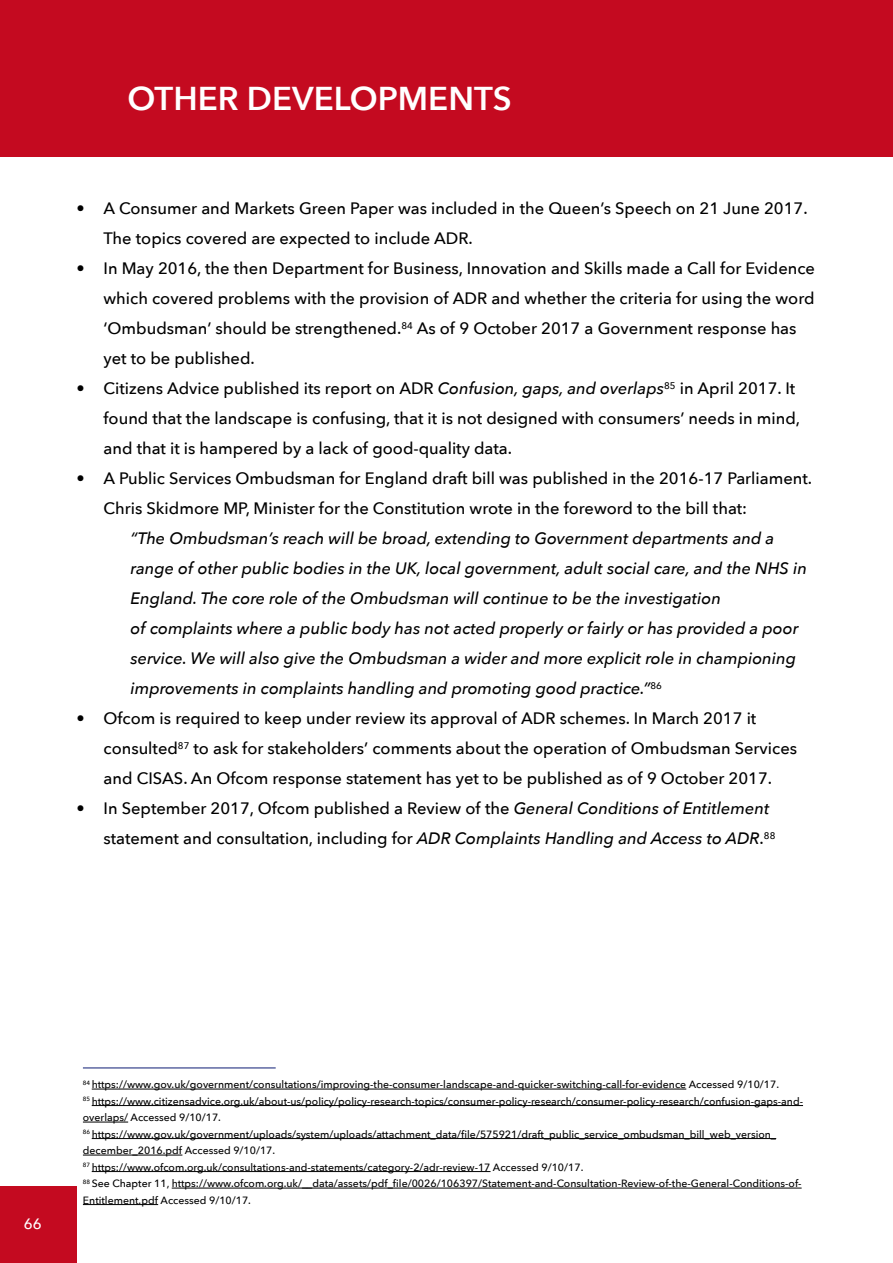
<style>
.page{position:relative;width:893px;height:1263px;background:#fff}
.page>*{position:absolute;margin:0;border:0;box-sizing:border-box;transform-origin:0 0}
.t1{font:600 33px "Avenir Next";color:#fff}
.t2{font:500 16.5px/30px "Avenir Next";color:#000}
.t3{font:italic 500 16.5px/30px "Avenir Next";color:#000}
.t4{font:500 15px "Avenir Next";color:#fff}
.t5{font:500 10.5px/16.5px "Avenir Next";color:#000}
.s1{font-style:italic}
</style>
<div class="page">
<div style="left:0;top:0;width:893px;height:156px;background:#c40a20"></div>
<hr style="left:83px;top:1067px;width:193px;height:1px;background:#283583">
<hr style="left:92px;top:1089px;width:594px;height:1px;background:#000">
<hr style="left:92px;top:1105px;width:711px;height:1px;background:#000">
<hr style="left:83px;top:1122px;width:45px;height:1px;background:#000">
<hr style="left:92px;top:1138px;width:684px;height:1px;background:#000">
<hr style="left:83px;top:1155px;width:99px;height:1px;background:#000">
<hr style="left:92px;top:1171px;width:398px;height:1px;background:#000">
<hr style="left:172px;top:1188px;width:630px;height:1px;background:#000">
<hr style="left:83px;top:1204px;width:75px;height:1px;background:#000">
<div style="left:0;top:1186px;width:77px;height:77px;background:#c40a20"></div>
<h1 class="t1" style="left:128px;top:71px;width:386px">OTHER DEVELOPMENTS</h1>
<p class="t2" style="left:104px;top:193px;width:706px;text-indent:-27px">• A Consumer and Markets Green Paper was included in the Queen’s Speech on 21 June 2017.<br>The topics covered are expected to include ADR.</p>
<p class="t2" style="left:104px;top:253px;width:713px;text-indent:-27px">• In May 2016, the then Department for Business, Innovation and Skills made a Call for Evidence which covered problems with the provision of ADR and whether the criteria for using the word ‘Ombudsman’ should be strengthened.<sup>84</sup> As of 9 October 2017 a Government response has yet to be published.</p>
<p class="t2" style="left:104px;top:373px;width:698px;text-indent:-27px">• Citizens Advice published its report on ADR <span class="s1">Confusion, gaps, and overlaps</span><sup>85</sup> in April 2017. It found that the landscape is confusing, that it is not designed with consumers’ needs in mind, and that it is hampered by a lack of good-quality data.</p>
<p class="t2" style="left:104px;top:463px;width:710px;text-indent:-27px">• A Public Services Ombudsman for England draft bill was published in the 2016-17 Parliament.<br>Chris Skidmore MP, Minister for the Constitution wrote in the foreword to the bill that:</p>
<p class="t3" style="left:131px;top:523px;width:678px">“The Ombudsman’s reach will be broad, extending to Government departments and a range of other public bodies in the UK, local government, adult social care, and the NHS in England. The core role of the Ombudsman will continue to be the investigation<br>of complaints where a public body has not acted properly or fairly or has provided a poor service. We will also give the Ombudsman a wider and more explicit role in championing improvements in complaints handling and promoting good practice.”<sup>86</sup></p>
<p class="t2" style="left:104px;top:703px;width:695px;text-indent:-27px">• Ofcom is required to keep under review its approval of ADR schemes. In March 2017 it consulted<sup>87</sup> to ask for stakeholders’ comments about the operation of Ombudsman Services and CISAS. An Ofcom response statement has yet to be published as of 9 October 2017.</p>
<p class="t2" style="left:104px;top:793px;width:673px;text-indent:-27px">• In September 2017, Ofcom published a Review of the <span class="s1">General Conditions of Entitlement </span>statement and consultation, including for <span class="s1">ADR Complaints Handling and Access to ADR</span>.<sup>88</sup></p>
<p class="t4" style="left:24px;top:1211px;width:19px">66</p>
<p class="t5" style="left:83px;top:1076px;width:722px"><sup>84</sup> https://www.gov.uk/government/consultations/improving-the-consumer-landscape-and-quicker-switching-call-for-evidence Accessed 9/10/17.<br><sup>85</sup> https://www.citizensadvice.org.uk/about-us/policy/policy-research-topics/consumer-policy-research/consumer-policy-research/confusion-gaps-and&shy;overlaps/ Accessed 9/10/17.<br><sup>86</sup> https://www.gov.uk/government/uploads/system/uploads/attachment_data/file/575921/draft_public_service_ombudsman_bill_web_version_ december_2016.pdf Accessed 9/10/17.<br><sup>87</sup> https://www.ofcom.org.uk/consultations-and-statements/category-2/adr-review-17 Accessed 9/10/17.<br><sup>88</sup> See Chapter 11, https://www.ofcom.org.uk/__data/assets/pdf_file/0026/106397/Statement-and-Consultation-Review-of-the-General-Conditions-of-Entitlement.pdf Accessed 9/10/17.</p>
</div>
